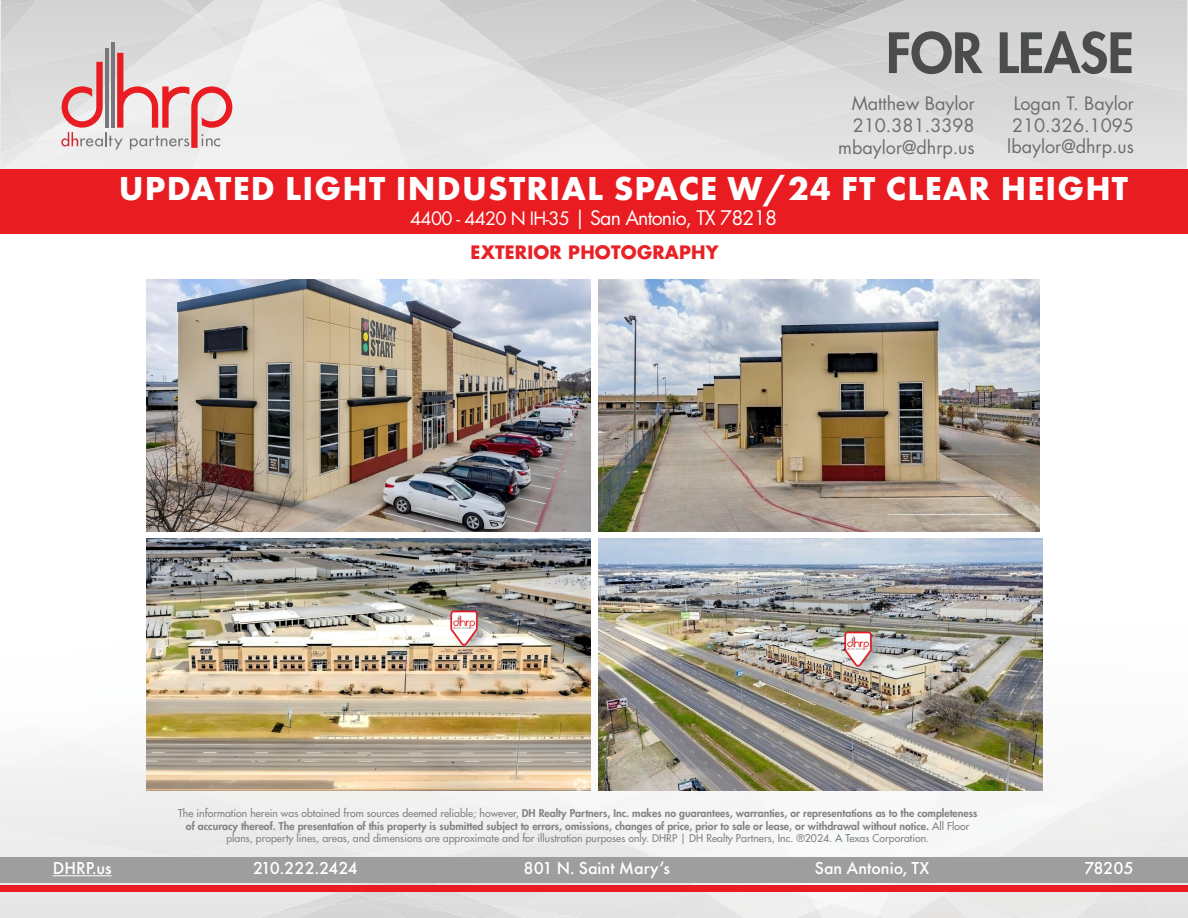
<style>
.page{position:relative;width:1188px;height:918px;background:#fff}
.page>*{position:absolute;margin:0;border:0;box-sizing:border-box;transform-origin:0 0}
.t1{font:800 54px "Futura Std";letter-spacing:-.01em;color:#4b4c4d}
.t2{font:700 34.5px "Futura PT";letter-spacing:.035em;color:#fff}
.t3{font:19.5px "Futura Std";letter-spacing:-.04em;color:#fff}
.t4{font:18px/21.6px "Futura Std";color:#6c6d70;text-align:center}
.t5{font:500 18px "Futura PT";color:#fff}
.t6{font:700 18px "Futura Std";letter-spacing:.01em;color:#e82226}
.t7{font:500 18px "Futura PT";letter-spacing:-.07em;color:#fff}
.t8{font:800 10.5px/12.6px "Futura Std";color:#808285;text-align:center}
.s1{font-size:18px}
.s2{font-weight:500}
</style>
<div class="page">
<svg style="left:0;top:756px;width:1188px;height:162px"></svg>
<div style="left:0;top:857px;width:1188px;height:26px;background:#9e9e9f"></div>
<div style="left:0;top:885px;width:1188px;height:7px;background:#e91c22"></div>
<svg style="left:0;top:0;width:1187px;height:171px;background:#ded8d8"></svg>
<div style="left:0;top:171px;width:1188px;height:63px;background:#e91c22"></div>
<hr style="left:53px;top:875px;width:59px;height:1px;background:#fff">
<img style="left:146px;top:280px;width:445px;height:252px">
<img style="left:598px;top:280px;width:441px;height:252px">
<img style="left:146px;top:539px;width:445px;height:252px">
<img style="left:598px;top:539px;width:445px;height:252px">
<div style="left:449px;top:606px;width:44px;height:50px;background:#9e9e9e;opacity:.75"></div>
<img style="left:447px;top:611px;width:34px;height:34px">
<div style="left:843px;top:627px;width:44px;height:51px;background:#9e9e9e;opacity:.75"></div>
<img style="left:841px;top:632px;width:34px;height:35px">
<h1 class="t1" style="left:886px;top:19px;width:249px">FOR LEASE</h1>
<h3 class="t4" style="left:838px;top:93px;width:138px;text-align:right">Matthew Baylor<br>210.381.3398 mbaylor@dhrp.us</h3>
<h3 class="t4" style="left:1007px;top:93px;width:128px">Logan T. Baylor<br>210.326.1095 lbaylor@dhrp.us</h3>
<h2 class="t2" style="left:119px;top:166px;width:1011px">UPDATED LIGHT INDUSTRIAL SPACE W/24 FT CLEAR HEIGHT</h2>
<h3 class="t3" style="left:410px;top:206px;width:368px"><span class="s1">4400 - 4420 N IH-35</span> | San Antonio, TX 78218</h3>
<p class="t6" style="left:471px;top:240px;width:250px">EXTERIOR PHOTOGRAPHY</p>
<p class="t8" style="left:178px;top:807px;width:801px"><span class="s2">The information herein was obtained from sources deemed reliable; however,</span> DH Realty Partners, Inc. makes no guarantees, warranties, or representations as to the completeness of accuracy thereof. The presentation of this property is submitted subject to errors, omissions, changes of price, prior to sale or lease, or withdrawal without notice. <span class="s2">All Floor plans, property lines, areas, and dimensions are approximate and for illustration purposes only. DHRP | DH Realty Partners, Inc. ®2024. A Texas Corporation.</span></p>
<h3 class="t5" style="left:53px;top:857px;width:60px">DHRP.us</h3>
<h3 class="t7" style="left:253px;top:857px;width:106px">210.222.2424</h3>
<h3 class="t5" style="left:524px;top:857px;width:148px">801 N. Saint Mary’s</h3>
<h3 class="t5" style="left:815px;top:857px;width:116px">San Antonio, TX</h3>
<h3 class="t5" style="left:1084px;top:857px;width:51px">78205</h3>
</div>
